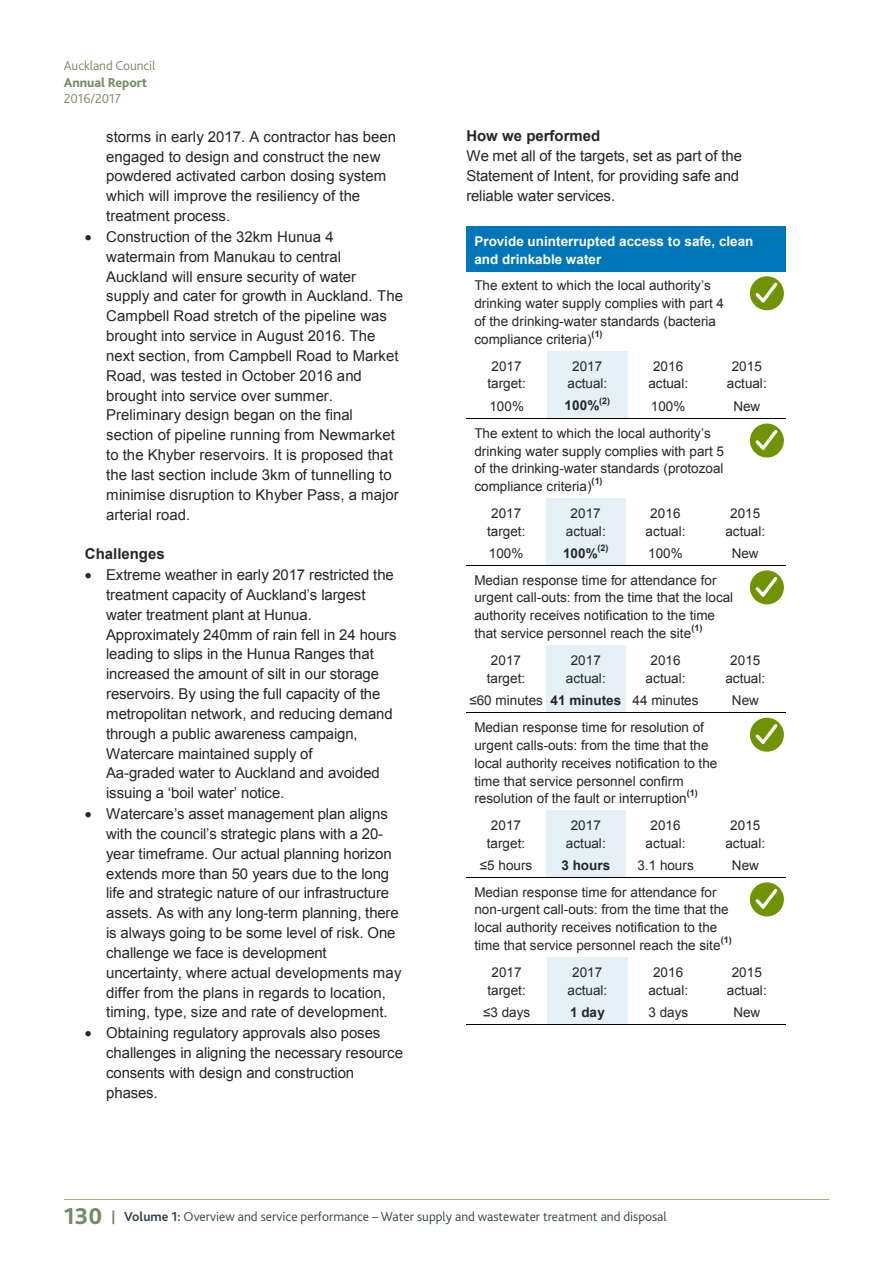
<style>
.page{position:relative;width:893px;height:1263px;background:#fff}
.page>*{position:absolute;margin:0;border:0;box-sizing:border-box;transform-origin:0 0}
.t1{font:15px/19.8px "Arial";color:#262626}
.t2{font:700 15px "Arial";color:#262626}
.t3{font:13.5px/17.9px "Arial";letter-spacing:.005em;color:#262626;text-align:center}
.t4{font:300 13.5px "Bliss";color:#33434f}
.t5{font:700 13.5px/18px "Arial";color:#fff}
.t6{font:700 13.5px "Arial";letter-spacing:.005em;color:#262626}
.t7{font:300 13.5px "Bliss";letter-spacing:-.005em;color:#758b65}
.t8{font:13.5px "Arial";letter-spacing:.005em;color:#262626}
.t9{font:800 13.5px "Bliss";letter-spacing:-.005em;color:#758b65}
.t10{font:12.75px "Arial";letter-spacing:-.005em;color:#262626}
.t11{font:700 9px "Arial";color:#262626}
.s1{font-style:inherit}
.s2{font-weight:800;font-size:24px;color:#758b65}
.s3{font-weight:800;color:#758b65}
.s4{font-weight:700}
</style>
<div class="page">
<hr style="left:64px;top:1199px;width:765px;height:1px;background:#a4a886">
<div style="left:466px;top:227px;width:319px;height:44px;background:#0076b8"></div>
<div style="left:547px;top:351px;width:81px;height:67px;background:#e5f1f7"></div>
<hr style="left:466px;top:418px;width:81px;height:1px;background:#000">
<hr style="left:547px;top:418px;width:81px;height:1px;background:#000">
<hr style="left:628px;top:418px;width:81px;height:1px;background:#000">
<hr style="left:709px;top:418px;width:35px;height:1px;background:#000">
<div style="left:546px;top:498px;width:80px;height:67px;background:#e5f1f7"></div>
<hr style="left:466px;top:565px;width:80px;height:1px;background:#000">
<hr style="left:546px;top:565px;width:80px;height:1px;background:#000">
<hr style="left:626px;top:565px;width:80px;height:1px;background:#000">
<hr style="left:706px;top:565px;width:38px;height:1px;background:#000">
<div style="left:546px;top:645px;width:80px;height:67px;background:#e5f1f7"></div>
<hr style="left:466px;top:712px;width:80px;height:1px;background:#000">
<hr style="left:546px;top:712px;width:80px;height:1px;background:#000">
<hr style="left:626px;top:712px;width:80px;height:1px;background:#000">
<hr style="left:706px;top:712px;width:38px;height:1px;background:#000">
<div style="left:546px;top:810px;width:80px;height:67px;background:#e5f1f7"></div>
<hr style="left:466px;top:877px;width:80px;height:1px;background:#000">
<hr style="left:546px;top:877px;width:80px;height:1px;background:#000">
<hr style="left:626px;top:877px;width:80px;height:1px;background:#000">
<hr style="left:706px;top:877px;width:38px;height:1px;background:#000">
<div style="left:547px;top:957px;width:81px;height:67px;background:#e5f1f7"></div>
<hr style="left:466px;top:1024px;width:81px;height:1px;background:#000">
<hr style="left:547px;top:1024px;width:81px;height:1px;background:#000">
<hr style="left:628px;top:1024px;width:81px;height:1px;background:#000">
<hr style="left:709px;top:1024px;width:35px;height:1px;background:#000">
<hr style="left:744px;top:1024px;width:41px;height:1px;background:#000">
<svg style="left:749px;top:276px;width:35px;height:35px"></svg>
<svg style="left:744px;top:418px;width:41px;height:40px"></svg>
<svg style="left:744px;top:565px;width:41px;height:40px"></svg>
<svg style="left:744px;top:712px;width:41px;height:40px"></svg>
<svg style="left:744px;top:877px;width:41px;height:40px"></svg>
<p class="t10" style="left:85px;top:52px;width:100px">Auckland Council</p>
<p class="t10" style="left:85px;top:81px;width:62px">2016/2017</p>
<p class="t1" style="left:106px;top:127px;width:291px">storms in early 2017. A contractor has been engaged to design and construct the new powdered activated carbon dosing system which will improve the resiliency of the treatment process.</p>
<p class="t1" style="left:106px;top:227px;width:298px;text-indent:-21px">• Construction of the 32km Hunua 4 watermain from Manukau to central Auckland will ensure security of water supply and cater for growth in Auckland. The Campbell Road stretch of the pipeline was brought into service in August 2016. The next section, from Campbell Road to Market Road, was tested in October 2016 and brought into service over summer.<br>Preliminary design began on the final section of pipeline running from Newmarket to the Khyber reservoirs. It is proposed that the last section include 3km of tunnelling to minimise disruption to Khyber Pass, a major arterial road.</p>
<p class="t2" style="left:85px;top:544px;width:81px">Challenges</p>
<p class="t1" style="left:106px;top:565px;width:292px;text-indent:-21px">• Extreme weather in early 2017 restricted the treatment capacity of Auckland<span class="s1">’s largest </span>water treatment plant at Hunua.<br>Approximately 240mm of rain fell in 24 hours leading to slips in the Hunua Ranges that increased the amount of silt in our storage reservoirs. By using the full capacity of the metropolitan network, and reducing demand through a public awareness campaign, Watercare maintained supply of<br>Aa-graded water to Auckland and avoided <span class="s1">issuing a ‘</span>boil w<span class="s1">ater’ notice.</span></p>
<p class="t1" style="left:106px;top:804px;width:297px;text-indent:-21px">• <span class="s1">Watercare’s asset management plan aligns </span>with the c<span class="s1">ouncil’s strategic plans</span> with a 20- year timeframe. Our actual planning horizon extends more than 50 years due to the long life and strategic nature of our infrastructure assets. As with any long-term planning, there is always going to be some level of risk. One challenge we face is development uncertainty, where actual developments may differ from the plans in regards to location, timing, type, size and rate of development.</p>
<p class="t1" style="left:106px;top:1023px;width:298px;text-indent:-21px">• Obtaining regulatory approvals also poses challenges in aligning the necessary resource consents with design and construction phases.</p>
<p class="t7" style="left:64px;top:58px;width:93px">Auckland Council</p>
<p class="t9" style="left:64px;top:74px;width:85px">Annual Report</p>
<p class="t7" style="left:64px;top:90px;width:59px">2016/2017</p>
<p class="t2" style="left:466px;top:126px;width:135px">How we performed</p>
<p class="t1" style="left:466px;top:146px;width:277px">We met all of the targets, set as part of the<br>Statement of Intent, for providing safe and reliable water services.</p>
<p class="t5" style="left:474px;top:232px;width:281px">Provide uninterrupted access to safe, clean and drinkable water</p>
<p class="t3" style="left:474px;top:277px;width:251px;text-align:left">The extent to which the local authority<span class="s1">’</span>s drinking water supply complies with part 4 of the drinking-water standards (bacteria compliance criteria)</p>
<p class="t11" style="left:592px;top:328px;width:12px">(1)</p>
<p class="t3" style="left:487px;top:357px;width:40px">2017 target:</p>
<p class="t3" style="left:489px;top:397px;width:36px">100%</p>
<p class="t3" style="left:567px;top:357px;width:41px">2017 actual:</p>
<p class="t6" style="left:565px;top:397px;width:36px">100%</p>
<p class="t11" style="left:599px;top:394px;width:13px">(2)</p>
<p class="t3" style="left:648px;top:357px;width:41px">2016 actual:</p>
<p class="t3" style="left:651px;top:397px;width:36px">100%</p>
<p class="t3" style="left:727px;top:357px;width:41px">2015 actual:</p>
<p class="t3" style="left:733px;top:397px;width:28px">New</p>
<p class="t3" style="left:474px;top:424px;width:251px;text-align:left">The extent to which the local authority<span class="s1">’</span>s drinking water supply complies with part 5 of the drinking-water standards (protozoal compliance criteria)</p>
<p class="t11" style="left:592px;top:475px;width:12px">(1)</p>
<p class="t3" style="left:725px;top:504px;width:41px">2015 actual:</p>
<p class="t3" style="left:732px;top:545px;width:28px">New</p>
<p class="t3" style="left:474px;top:571px;width:260px;text-align:left">Median response time for attendance for urgent call-outs: from the time that the local authority receives notification to the time that service personnel reach the site</p>
<p class="t3" style="left:487px;top:504px;width:40px">2017 target:</p>
<p class="t3" style="left:489px;top:545px;width:36px">100%</p>
<p class="t3" style="left:566px;top:504px;width:41px">2017 actual:</p>
<p class="t6" style="left:563px;top:544px;width:36px">100%</p>
<p class="t11" style="left:597px;top:542px;width:13px">(2)</p>
<p class="t3" style="left:646px;top:504px;width:41px">2016 actual:</p>
<p class="t3" style="left:648px;top:545px;width:36px">100%</p>
<p class="t11" style="left:691px;top:622px;width:12px">(1)</p>
<p class="t3" style="left:487px;top:651px;width:40px">2017 target:</p>
<p class="t8" style="left:469px;top:691px;width:75px">≤60 minutes</p>
<p class="t3" style="left:566px;top:651px;width:41px">2017 actual:</p>
<p class="t6" style="left:551px;top:691px;width:72px">41 minutes</p>
<p class="t3" style="left:646px;top:651px;width:41px">2016 actual:</p>
<p class="t3" style="left:632px;top:691px;width:68px">44 minutes</p>
<p class="t3" style="left:474px;top:718px;width:244px;text-align:left">Median response time for resolution of urgent calls-outs: from the time that the local authority receives notification to the time that service personnel confirm resolution of the fault or interruption</p>
<p class="t11" style="left:687px;top:787px;width:13px">(1)</p>
<p class="t3" style="left:725px;top:651px;width:41px">2015 actual:</p>
<p class="t3" style="left:732px;top:691px;width:29px">New</p>
<p class="t3" style="left:725px;top:816px;width:41px">2015 actual:</p>
<p class="t3" style="left:732px;top:857px;width:29px">New</p>
<p class="t3" style="left:474px;top:883px;width:256px;text-align:left">Median response time for attendance for non-urgent call-outs: from the time that the local authority receives notification to the time that service personnel reach the site</p>
<p class="t3" style="left:487px;top:816px;width:40px">2017 target:</p>
<p class="t8" style="left:480px;top:856px;width:54px">≤5 hours</p>
<p class="t3" style="left:566px;top:816px;width:41px">2017 actual:</p>
<p class="t6" style="left:561px;top:856px;width:50px">3 hours</p>
<p class="t3" style="left:646px;top:816px;width:41px">2016 actual:</p>
<p class="t3" style="left:637px;top:857px;width:58px">3.1 hours</p>
<p class="t11" style="left:721px;top:934px;width:13px">(1)</p>
<p class="t3" style="left:487px;top:963px;width:40px">2017 target:</p>
<p class="t8" style="left:483px;top:1003px;width:49px">≤3 days</p>
<p class="t3" style="left:567px;top:963px;width:41px">2017 actual:</p>
<p class="t6" style="left:570px;top:1003px;width:36px">1 day</p>
<p class="t3" style="left:648px;top:963px;width:41px">2016 actual:</p>
<p class="t3" style="left:648px;top:1003px;width:41px">3 days</p>
<p class="t3" style="left:727px;top:963px;width:41px">2015 actual:</p>
<p class="t3" style="left:733px;top:1003px;width:28px">New</p>
<p class="t4" style="left:64px;top:1208px;width:604px"><span class="s2">130</span> <span class="s3">|</span> <span class="s4">Volume 1:</span> Overview and service performance – Water supply and wastewater treatment and disposal</p>
</div>
